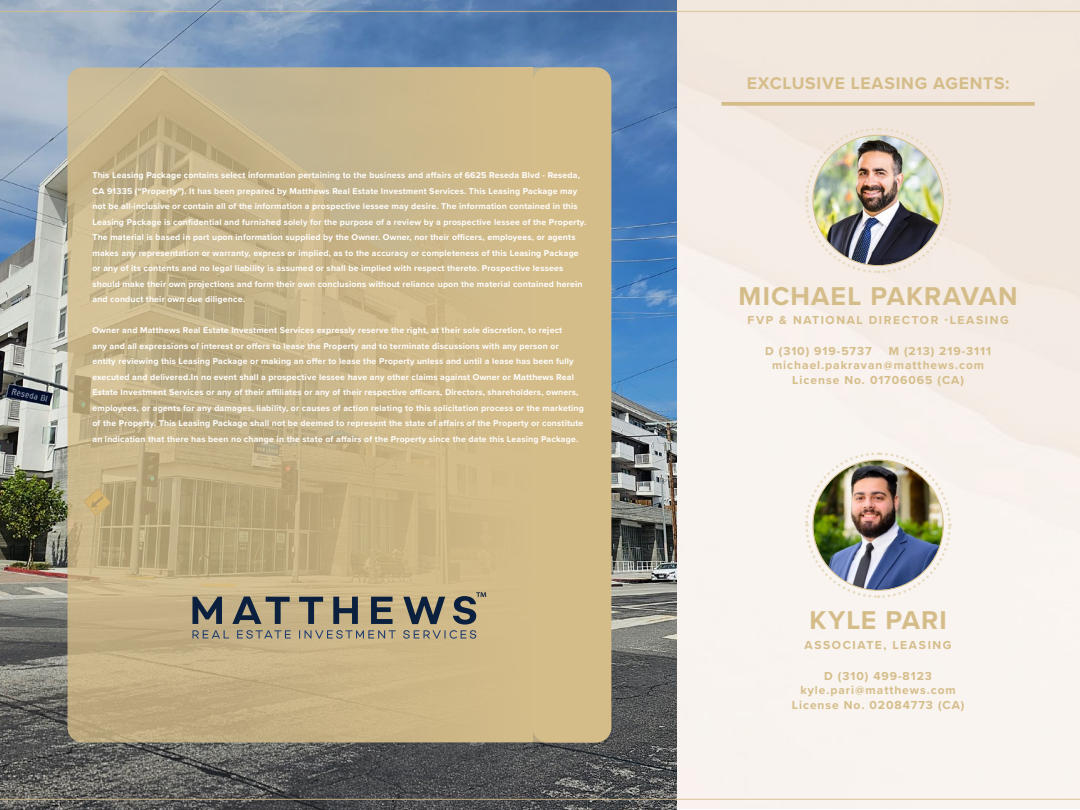
<style>
.page{position:relative;width:1080px;height:810px;background:#fff}
.page>*{position:absolute;margin:0;border:0;box-sizing:border-box;transform-origin:0 0}
.t1{font:700 26.75px "Proxima Nova";letter-spacing:.04em;color:#d5bd8a}
.t2{font:700 17.5px "Proxima Nova";letter-spacing:.04em;color:#d5bd8a}
.t3{font:700 12px/14.4px "Proxima Nova";letter-spacing:.08em;color:#d5bd8a;text-align:center}
.t4{font:700 12px "Proxima Nova";letter-spacing:.13em;color:#d5bd8a}
.t5{font:700 8.75px/15.5px "Proxima Nova";letter-spacing:.02em;color:#fff}
</style>
<div class="page">
<img style="left:0;top:0;width:677px;height:810px">
<svg style="left:68px;top:68px;width:543px;height:674px;background:#c2b087"></svg>
<div style="left:532px;top:68px;width:79px;height:674px;background:#d5bd8a;border-radius:15px"></div>
<svg style="left:227px;top:68px;width:305px;height:674px;background:#cab689"></svg>
<hr style="left:0;top:799px;width:1080px;height:1px;background:#d5bd8a">
<hr style="left:0;top:11px;width:1080px;height:1px;background:#d5bd8a">
<svg style="left:192px;top:592px;width:294px;height:47px;background:#988f76"></svg>
<svg style="left:722px;top:102px;width:313px;height:4px"></svg>
<svg style="left:804px;top:126px;width:148px;height:149px;background:#f1e6dc"></svg>
<img style="left:813px;top:136px;width:130px;height:129px;border-radius:65px">
<svg style="left:804px;top:451px;width:148px;height:148px"></svg>
<img style="left:813px;top:460px;width:130px;height:130px;border-radius:65px">
<p class="t5" style="left:92px;top:167px;width:495px">This Leasing Package contains select information pertaining to the business and affairs of 6625 Reseda Blvd - Reseda, CA 91335 (“Property”). It has been prepared by Matthews Real Estate Investment Services. This Leasing Package may not be all-inclusive or contain all of the information a prospective lessee may desire. The information contained in this Leasing Package is confidential and furnished solely for the purpose of a review by a prospective lessee of the Property.<br>The material is based in part upon information supplied by the Owner. Owner, nor their officers, employees, or agents makes any representation or warranty, express or implied, as to the accuracy or completeness of this Leasing Package or any of its contents and no legal liability is assumed or shall be implied with respect thereto. Prospective lessees should make their own projections and form their own conclusions without reliance upon the material contained herein and conduct their own due diligence.</p>
<p class="t5" style="left:92px;top:322px;width:493px">Owner and Matthews Real Estate Investment Services expressly reserve the right, at their sole discretion, to reject<br>any and all expressions of interest or offers to lease the Property and to terminate discussions with any person or entity reviewing this Leasing Package or making an offer to lease the Property unless and until a lease has been fully executed and delivered.In no event shall a prospective lessee have any other claims against Owner or Matthews Real Estate Investment Services or any of their affiliates or any of their respective officers, Directors, shareholders, owners, employees, or agents for any damages, liability, or causes of action relating to this solicitation process or the marketing of the Property. This Leasing Package shall not be deemed to represent the state of affairs of the Property or constitute an indication that there has been no change in the state of affairs of the Property since the date this Leasing Package.</p>
<h2 class="t2" style="left:747px;top:70px;width:264px">EXCLUSIVE LEASING AGENTS:</h2>
<h1 class="t1" style="left:739px;top:276px;width:280px">MICHAEL PAKRAVAN</h1>
<h3 class="t4" style="left:747px;top:311px;width:263px">FVP &amp; NATIONAL DIRECTOR -LEASING</h3>
<h3 class="t3" style="left:765px;top:344px;width:108px">D (310) 919-5737</h3>
<h3 class="t3" style="left:889px;top:344px;width:104px">M (213) 219-3111</h3>
<h3 class="t3" style="left:772px;top:358px;width:214px">michael.pakravan@matthews.com</h3>
<h3 class="t3" style="left:792px;top:372px;width:173px">License No. 01706065 (CA)</h3>
<h1 class="t1" style="left:809px;top:600px;width:139px">KYLE PARI</h1>
<h3 class="t4" style="left:805px;top:636px;width:149px">ASSOCIATE, LEASING</h3>
<h3 class="t3" style="left:792px;top:668px;width:174px">D (310) 499-8123 kyle.pari@matthews.com<br>License No. 02084773 (CA)</h3>
</div>
